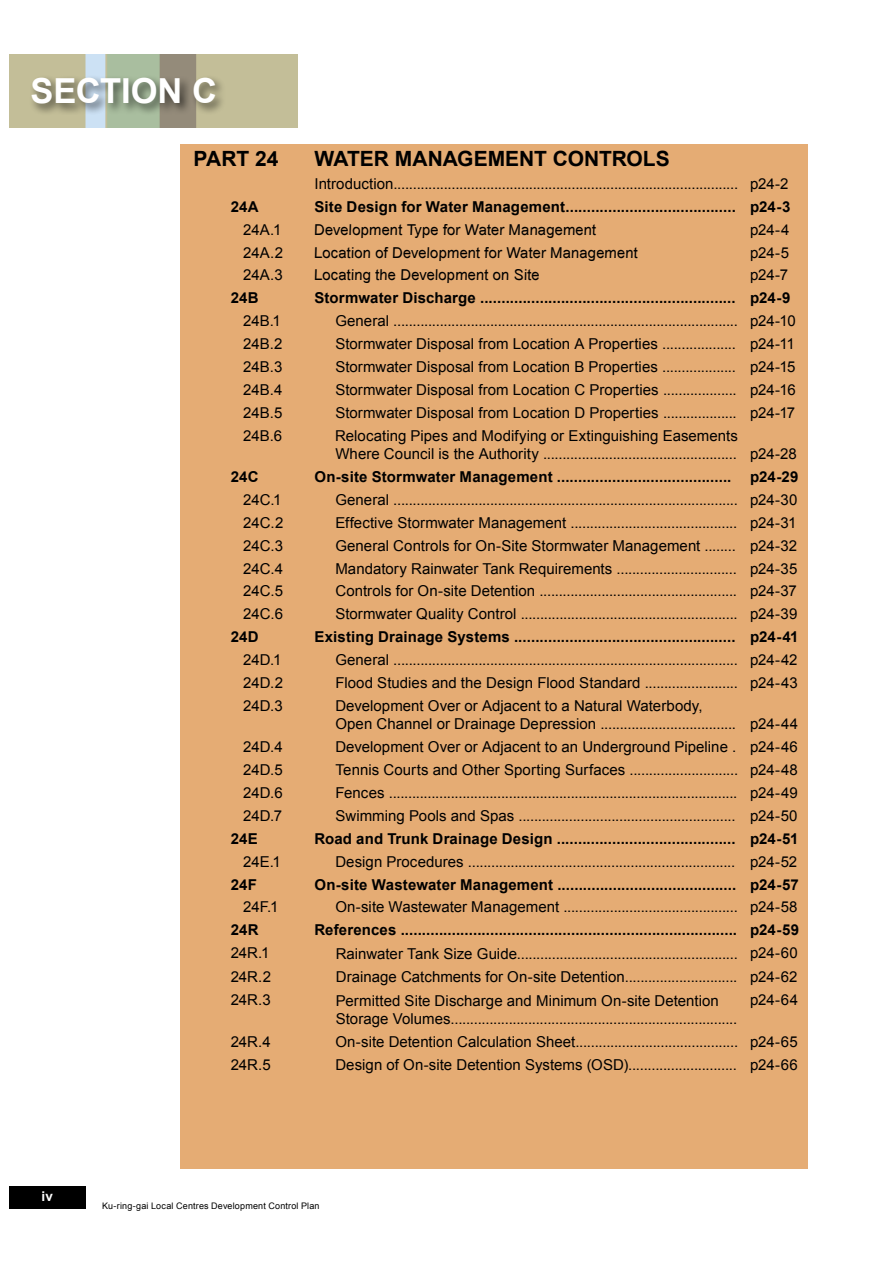
<style>
.page{position:relative;width:893px;height:1263px;background:#fff}
.page>*{position:absolute;margin:0;border:0;box-sizing:border-box;transform-origin:0 0}
.t1{font:700 34.5px "Arial";letter-spacing:-.005em;color:#fff}
.t2{font:700 21px "Arial";letter-spacing:-.005em;color:#000}
.t3{font:15px/18px "Arial";letter-spacing:.005em;color:#000}
.t4{font:700 15px "Arial";letter-spacing:.01em;color:#000}
.t5{font:italic 15px "Arial";letter-spacing:-.01em;color:#000}
.t6{font:700 13.5px "Arial";color:#fff}
.t7{font:9px "Arial";letter-spacing:.02em;color:#000}
</style>
<div class="page">
<div style="left:9px;top:1186px;width:76px;height:23px;background:#000"></div>
<img style="left:9px;top:54px;width:289px;height:74px">
<div style="left:181px;top:145px;width:627px;height:1024px;background:#e5ac74"></div>
<div style="left:28px;top:74px;width:199px;height:42px;background:#000;opacity:.6"></div>
<h1 class="t1" style="left:31px;top:68px;width:188px">SECTION C</h1>
<p class="t6" style="left:41px;top:1187px;width:13px">iv</p>
<h2 class="t2" style="left:193px;top:144px;width:86px">PART 24</h2>
<h2 class="t2" style="left:314px;top:144px;width:357px">WATER MANAGEMENT CONTROLS</h2>
<p class="t3" style="left:314px;top:175px;width:475px">Introduction......................................................................................... p24-2</p>
<p class="t4" style="left:231px;top:196px;width:29px">24A</p>
<p class="t4" style="left:314px;top:196px;width:477px">Site Design for Water Management........................................ p24-3</p>
<p class="t3" style="left:243px;top:221px;width:40px">24A.1</p>
<p class="t5" style="left:314px;top:220px;width:287px">DevelopmentType for Water Management</p>
<p class="t3" style="left:750px;top:221px;width:41px">p24-4</p>
<p class="t3" style="left:243px;top:243px;width:41px">24A.2</p>
<p class="t5" style="left:314px;top:243px;width:329px">Location of Developmentfor Water Management</p>
<p class="t3" style="left:750px;top:243px;width:41px">p24-5</p>
<p class="t3" style="left:243px;top:266px;width:41px">24A.3</p>
<p class="t5" style="left:314px;top:265px;width:231px">Locating the Developmenton Site</p>
<p class="t3" style="left:750px;top:266px;width:40px">p24-7</p>
<p class="t4" style="left:231px;top:288px;width:29px">24B</p>
<p class="t4" style="left:314px;top:288px;width:477px">Stormwater Discharge ............................................................ p24-9</p>
<p class="t3" style="left:243px;top:312px;width:39px">24B.1</p>
<p class="t3" style="left:335px;top:312px;width:462px">General ......................................................................................... p24-10</p>
<p class="t3" style="left:243px;top:335px;width:41px">24B.2</p>
<p class="t3" style="left:335px;top:335px;width:461px">Stormwater Disposal from Location A Properties ................... p24-11</p>
<p class="t3" style="left:243px;top:358px;width:41px">24B.3</p>
<p class="t3" style="left:335px;top:358px;width:462px">Stormwater Disposal from Location B Properties ................... p24-15</p>
<p class="t3" style="left:243px;top:381px;width:41px">24B.4</p>
<p class="t3" style="left:335px;top:381px;width:462px">Stormwater Disposal from Location C Properties ................... p24-16</p>
<p class="t3" style="left:243px;top:404px;width:41px">24B.5</p>
<p class="t3" style="left:335px;top:404px;width:461px">Stormwater Disposal from Location D Properties ................... p24-17</p>
<p class="t3" style="left:243px;top:427px;width:41px">24B.6</p>
<p class="t3" style="left:335px;top:427px;width:463px">Relocating Pipes and Modifying or Extinguishing Easements<br>Where Council is the Authority .................................................. p24-28</p>
<p class="t4" style="left:231px;top:467px;width:29px">24C</p>
<p class="t4" style="left:314px;top:467px;width:485px">On-site Stormwater Management ......................................... p24-29</p>
<p class="t3" style="left:243px;top:491px;width:40px">24C.1</p>
<p class="t3" style="left:335px;top:491px;width:464px">General ......................................................................................... p24-30</p>
<p class="t3" style="left:243px;top:514px;width:42px">24C.2</p>
<p class="t3" style="left:335px;top:514px;width:463px">Effective Stormwater Management ........................................... p24-31</p>
<p class="t3" style="left:243px;top:536px;width:41px">24C.3</p>
<p class="t3" style="left:335px;top:536px;width:463px">General Controls for On-Site Stormwater Management ........ p24-32</p>
<p class="t3" style="left:243px;top:559px;width:41px">24C.4</p>
<p class="t3" style="left:335px;top:559px;width:463px">Mandatory Rainwater Tank Requirements ............................... p24-35</p>
<p class="t3" style="left:243px;top:582px;width:41px">24C.5</p>
<p class="t3" style="left:335px;top:582px;width:463px">Controls for On-site Detention ................................................... p24-37</p>
<p class="t3" style="left:243px;top:605px;width:41px">24C.6</p>
<p class="t3" style="left:335px;top:605px;width:463px">Stormwater Quality Control ........................................................ p24-39</p>
<p class="t4" style="left:231px;top:627px;width:29px">24D</p>
<p class="t4" style="left:314px;top:627px;width:486px">Existing Drainage Systems .................................................... p24-41</p>
<p class="t3" style="left:243px;top:651px;width:40px">24D.1</p>
<p class="t3" style="left:335px;top:651px;width:464px">General ......................................................................................... p24-42</p>
<p class="t3" style="left:243px;top:674px;width:41px">24D.2</p>
<p class="t3" style="left:335px;top:674px;width:464px">Flood Studies and the Design Flood Standard ........................ p24-43</p>
<p class="t3" style="left:243px;top:697px;width:41px">24D.3</p>
<p class="t3" style="left:335px;top:697px;width:464px">Development Over or Adjacent to a Natural Waterbody,<br>Open Channel or Drainage Depression ................................... p24-44</p>
<p class="t3" style="left:243px;top:738px;width:41px">24D.4</p>
<p class="t3" style="left:335px;top:738px;width:464px">Development Over or Adjacent to an Underground Pipeline . p24-46</p>
<p class="t3" style="left:243px;top:761px;width:41px">24D.5</p>
<p class="t3" style="left:335px;top:761px;width:464px">Tennis Courts and Other Sporting Surfaces ............................ p24-48</p>
<p class="t3" style="left:243px;top:784px;width:41px">24D.6</p>
<p class="t3" style="left:335px;top:784px;width:464px">Fences .......................................................................................... p24-49</p>
<p class="t3" style="left:243px;top:807px;width:41px">24D.7</p>
<p class="t3" style="left:335px;top:807px;width:464px">Swimming Pools and Spas ........................................................ p24-50</p>
<p class="t4" style="left:231px;top:828px;width:29px">24E</p>
<p class="t4" style="left:314px;top:828px;width:485px">Road and Trunk Drainage Design .......................................... p24-51</p>
<p class="t3" style="left:243px;top:852px;width:39px">24E.1</p>
<p class="t3" style="left:335px;top:852px;width:463px">Design Procedures ..................................................................... p24-52</p>
<p class="t4" style="left:231px;top:874px;width:28px">24F</p>
<p class="t4" style="left:314px;top:874px;width:486px">On-site Wastewater Management .......................................... p24-57</p>
<p class="t3" style="left:243px;top:898px;width:37px">24F.1</p>
<p class="t3" style="left:335px;top:898px;width:464px">On-site Wastewater Management ............................................. p24-58</p>
<p class="t4" style="left:231px;top:920px;width:29px">24R</p>
<p class="t4" style="left:314px;top:920px;width:486px">References ............................................................................... p24-59</p>
<p class="t3" style="left:231px;top:944px;width:40px">24R.1</p>
<p class="t3" style="left:336px;top:945px;width:464px">Rainwater Tank Size Guide......................................................... p24-60</p>
<p class="t3" style="left:231px;top:968px;width:42px">24R.2</p>
<p class="t3" style="left:336px;top:968px;width:463px">Drainage Catchments for On-site Detention............................. p24-62</p>
<p class="t3" style="left:231px;top:991px;width:42px">24R.3</p>
<p class="t3" style="left:336px;top:991px;width:403px">Permitted Site Discharge and Minimum On-site Detention<br>Storage Volumes..........................................................................</p>
<p class="t3" style="left:750px;top:991px;width:49px">p24-64</p>
<p class="t3" style="left:231px;top:1032px;width:42px">24R.4</p>
<p class="t3" style="left:335px;top:1033px;width:464px">On-site Detention Calculation Sheet.......................................... p24-65</p>
<p class="t3" style="left:231px;top:1056px;width:42px">24R.5</p>
<p class="t3" style="left:335px;top:1056px;width:464px">Design of On-site Detention Systems (OSD)............................ p24-66</p>
<p class="t7" style="left:102px;top:1199px;width:219px">Ku-ring-gai Local Centres Development Control Plan</p>
</div>
